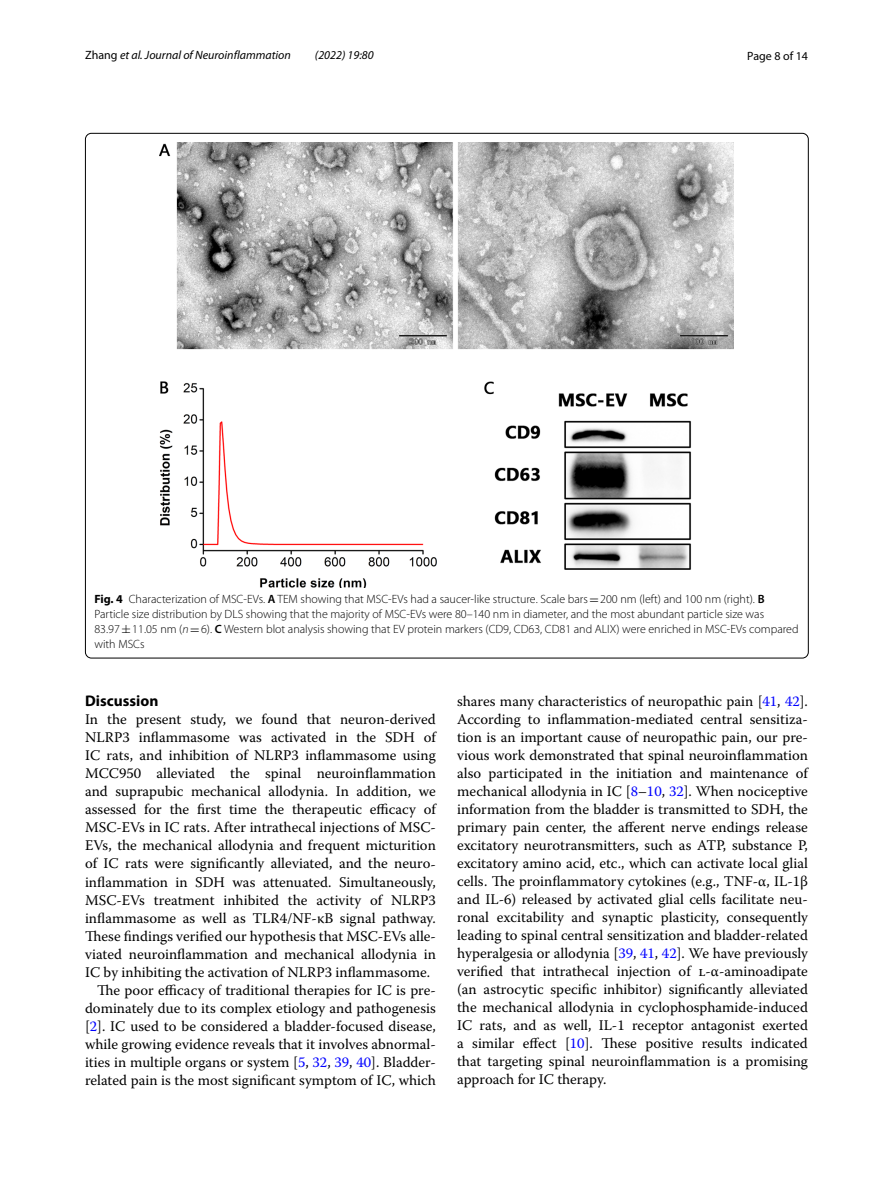
<style>
.page{position:relative;width:893px;height:1187px;background:#fff}
.page>*{position:absolute;margin:0;border:0;box-sizing:border-box;transform-origin:0 0}
.t1{font:700 15.45px "Myriad Pro";color:#000}
.t2{font:14.7px/18px "Warnock Pro";color:#000;text-align:justify}
.t3{font:300 12px/15px "Myriad Pro";color:#000}
.t4{font:italic 12px "Myriad Pro";color:#000}
.t5{font:12px "Myriad Pro";color:#000}
.s1{font-style:normal}
.s2{font-weight:700}
.s3{font-weight:600}
.s4{font-family:"MTSY";font-weight:400}
.s5{font-style:italic}
.s6{color:#00f}
</style>
<div class="page">
<img style="left:160px;top:142px;width:574px;height:445px">
<p class="t4" style="left:85px;top:48px;width:207px"><span class="s1">Zhang</span> et al. Journal of Neuroinflammation</p>
<p class="t4" style="left:315px;top:48px;width:60px">(2022) 19:80</p>
<p class="t5" style="left:747px;top:48px;width:62px">Page 8 of 14</p>
<p class="t3" style="left:94px;top:591px;width:706px"><span class="s2">Fig. 4</span> Characterization of MSC-EVs. <span class="s3">A</span> TEM showing that MSC-EVs had a saucer-like structure. Scale bars<span class="s4">=</span>200 nm (left) and 100 nm (right). <span class="s3">B </span>Particle size distribution by DLS showing that the majority of MSC-EVs were 80–140 nm in diameter, and the most abundant particle size was 83.97<span class="s4">±</span>11.05 nm (<span class="s5">n</span><span class="s4">=</span>6). <span class="s3">C</span> Western blot analysis showing that EV protein markers (CD9, CD63, CD81 and ALIX) were enriched in MSC-EVs compared with MSCs</p>
<p class="t1" style="left:85px;top:691px;width:75px">Discussion</p>
<p class="t2" style="left:85px;top:710px;width:352px">In the present study, we found that neuron-derived</p>
<p class="t2" style="left:85px;top:728px;width:352px">NLRP3 inflammasome was activated in the SDH of</p>
<p class="t2" style="left:85px;top:746px;width:352px">IC rats, and inhibition of NLRP3 inflammasome using</p>
<p class="t2" style="left:85px;top:764px;width:352px">MCC950 alleviated the spinal neuroinflammation</p>
<p class="t2" style="left:85px;top:782px;width:352px">and suprapubic mechanical allodynia. In addition, we</p>
<p class="t2" style="left:85px;top:800px;width:352px">assessed for the first time the therapeutic efficacy of</p>
<p class="t2" style="left:85px;top:818px;width:352px">MSC-EVs in IC rats. After intrathecal injections of MSC-</p>
<p class="t2" style="left:85px;top:836px;width:352px">EVs, the mechanical allodynia and frequent micturition</p>
<p class="t2" style="left:85px;top:854px;width:352px">of IC rats were significantly alleviated, and the neuro-</p>
<p class="t2" style="left:85px;top:872px;width:352px">inflammation in SDH was attenuated. Simultaneously,</p>
<p class="t2" style="left:85px;top:890px;width:352px">MSC-EVs treatment inhibited the activity of NLRP3</p>
<p class="t2" style="left:85px;top:908px;width:352px">inflammasome as well as TLR4/NF-κB signal pathway.</p>
<p class="t2" style="left:85px;top:926px;width:352px">These findings verified our hypothesis that MSC-EVs alle-</p>
<p class="t2" style="left:85px;top:944px;width:352px">viated neuroinflammation and mechanical allodynia in</p>
<p class="t2" style="left:85px;top:962px;width:347px">IC by inhibiting the activation of NLRP3 inflammasome.</p>
<p class="t2" style="left:97px;top:980px;width:340px">The poor efficacy of traditional therapies for IC is pre-</p>
<p class="t2" style="left:85px;top:998px;width:352px">dominately due to its complex etiology and pathogenesis</p>
<p class="t2" style="left:85px;top:1016px;width:352px">[<span class="s6">2</span>]. IC used to be considered a bladder-focused disease,</p>
<p class="t2" style="left:85px;top:1034px;width:352px">while growing evidence reveals that it involves abnormal-</p>
<p class="t2" style="left:85px;top:1052px;width:352px">ities in multiple organs or system [<span class="s6">5</span>, <span class="s6">32</span>, <span class="s6">39</span>, <span class="s6">40</span>]. Bladder-</p>
<p class="t2" style="left:85px;top:1070px;width:352px">related pain is the most significant symptom of IC, which</p>
<p class="t2" style="left:457px;top:691px;width:352px">shares many characteristics of neuropathic pain [<span class="s6">41</span>, <span class="s6">42</span>].<br>According to inflammation-mediated central sensitiza&shy;tion is an important cause of neuropathic pain, our pre&shy;vious work demonstrated that spinal neuroinflammation also participated in the initiation and maintenance of mechanical allodynia in IC [<span class="s6">8</span>–<span class="s6">10</span>, <span class="s6">32</span>]. When nociceptive information from the bladder is transmitted to SDH, the primary pain center, the afferent nerve endings release excitatory neurotransmitters, such as ATP, substance P, excitatory amino acid, etc., which can activate local glial cells. The proinflammatory cytokines (e.g., TNF-α, IL-1β and IL-6) released by activated glial cells facilitate neu&shy;ronal excitability and synaptic plasticity, consequently leading to spinal central sensitization and bladder-related hyperalgesia or allodynia [<span class="s6">39</span>, <span class="s6">41</span>, <span class="s6">42</span>]. We have previously verified that intrathecal injection of l-α-aminoadipate (an astrocytic specific inhibitor) significantly alleviated the mechanical allodynia in cyclophosphamide-induced IC rats, and as well, IL-1 receptor antagonist exerted a similar effect [<span class="s6">10</span>]. These positive results indicated that targeting spinal neuroinflammation is a promising approach for IC therapy.</p>
</div>
